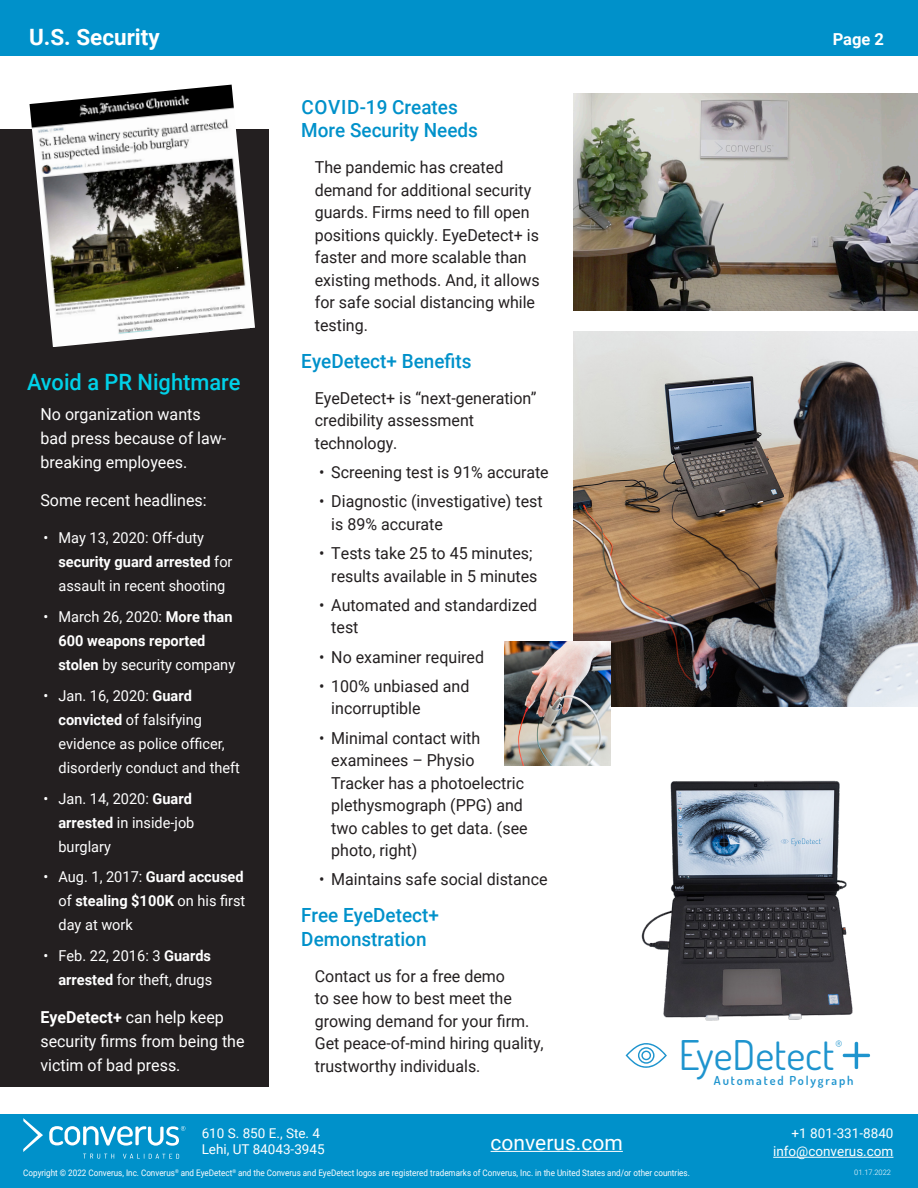
<style>
.page{position:relative;width:918px;height:1188px;background:#fff}
.page>*{position:absolute;margin:0;border:0;box-sizing:border-box;transform-origin:0 0}
.t1{font:40.95px "Dosis";color:#1e94ce}
.t2{font:500 22.5px "Roboto";color:#00d1e8}
.t3{font:700 22.5px "Roboto";color:#fff}
.t4{font:21px "Roboto";color:#fff}
.t5{font:500 19.5px/23.4px "Roboto";color:#0091ca}
.t6{font:16.5px/22.5px "Roboto";color:#231f20}
.t7{font:16.5px/24px "Roboto";color:#fff}
.t8{font:700 16.5px "Roboto";color:#fff}
.t9{font:15px/24px "Roboto";color:#fff}
.t10{font:700 15px/24px "Roboto";color:#fff}
.t11{font:13.5px/16.2px "Roboto";color:#fff}
.t12{font:600 12.3px "Dosis";letter-spacing:.15em;color:#1e94ce}
.t13{font:9.45px "Dosis";color:#1e94ce}
.t14{font:9px "Roboto";color:#fff;scale:.9 1}
.t15{font:300 7.5px "Roboto";color:#fff}
.s1{font-weight:700}
.s2{font-weight:400}
</style>
<div class="page">
<div style="left:0;top:130px;width:269px;height:957px;background:#231f20"></div>
<div style="left:0;top:0;width:918px;height:55px;background:#0091ca"></div>
<svg style="left:626px;top:1043px;width:41px;height:25px"></svg>
<svg style="left:843px;top:1042px;width:27px;height:27px"></svg>
<img style="left:641px;top:780px;width:212px;height:241px">
<img style="left:574px;top:331px;width:344px;height:375px">
<img style="left:574px;top:94px;width:344px;height:216px">
<img style="left:505px;top:642px;width:105px;height:123px">
<img style="left:30px;top:85px;width:225px;height:262px">
<div style="left:0;top:1115px;width:918px;height:73px;background:#0091ca"></div>
<hr style="left:491px;top:1151px;width:132px;height:1px;background:#fff">
<svg style="left:49px;top:1126px;width:136px;height:20px"></svg>
<svg style="left:83px;top:1154px;width:31px;height:5px"></svg>
<svg style="left:123px;top:1154px;width:56px;height:5px"></svg>
<img style="left:23px;top:1118px;width:20px;height:34px">
<hr style="left:773px;top:1157px;width:120px;height:1px;background:#fff">
<p class="t3" style="left:29px;top:22px;width:132px">U.S. Security</p>
<p class="t8" style="left:833px;top:28px;width:53px">Page 2</p>
<p class="t2" style="left:27px;top:366px;width:215px">Avoid a PR Nightmare</p>
<p class="t7" style="left:40px;top:402px;width:187px">No organization wants bad press because of law&shy;breaking employees.</p>
<p class="t7" style="left:40px;top:487px;width:168px">Some recent headlines:</p>
<p class="t9" style="left:58px;top:525px;width:176px;text-indent:-15px">• May 13, 2020: Off-duty <span class="s1">security guard arrested</span> for assault in recent shooting</p>
<p class="t10" style="left:58px;top:604px;width:178px;text-indent:-15px"><span class="s2">• March 26, 2020:</span> More than<br>600 weapons reported stolen <span class="s2">by security company</span></p>
<p class="t9" style="left:58px;top:683px;width:183px;text-indent:-15px">• Jan. 16, 2020: <span class="s1">Guard convicted</span> of falsifying evidence as police officer, disorderly conduct and theft</p>
<p class="t9" style="left:58px;top:786px;width:137px;text-indent:-15px">• Jan. 14, 2020: <span class="s1">Guard arrested</span> in inside-job burglary</p>
<p class="t9" style="left:58px;top:864px;width:188px;text-align:justify;text-indent:-15px">• Aug. 1, 2017: <span class="s1">Guard accused </span>of <span class="s1">stealing $100K</span> on his first day at work</p>
<p class="t9" style="left:44px;top:943px;width:170px;text-align:right">• Feb. 22, 2016: 3 <span class="s1">Guards arrested</span> for theft, drugs</p>
<p class="t7" style="left:40px;top:1004px;width:206px"><span class="s1">EyeDetect+</span> can help keep security firms from being the victim of bad press.</p>
<p class="t5" style="left:301px;top:95px;width:178px">COVID-19 Creates<br>More Security Needs</p>
<p class="t6" style="left:315px;top:156px;width:226px">The pandemic has created demand for additional security guards. Firms need to fill open positions quickly. EyeDetect+ is faster and more scalable than existing methods. And, it allows for safe social distancing while testing.</p>
<p class="t5" style="left:301px;top:348px;width:172px">EyeDetect+ Benefits</p>
<p class="t6" style="left:315px;top:386px;width:223px">EyeDetect+ is “next-generation” credibility assessment technology.</p>
<p class="t6" style="left:319px;top:460px;width:231px">• Screening test is 91% accurate</p>
<p class="t6" style="left:331px;top:490px;width:213px;text-indent:-12px">• Diagnostic (investigative) test is 89% accurate</p>
<p class="t6" style="left:331px;top:541px;width:208px;text-indent:-12px">• Tests take 25 to 45 minutes; results available in 5 minutes</p>
<p class="t6" style="left:331px;top:593px;width:207px;text-indent:-12px">• Automated and standardized test</p>
<p class="t6" style="left:319px;top:645px;width:166px">• No examiner required</p>
<p class="t6" style="left:331px;top:674px;width:140px;text-indent:-12px">• 100% unbiased and incorruptible</p>
<p class="t6" style="left:331px;top:726px;width:198px;text-indent:-12px">• Minimal contact with examinees – Physio<br>Tracker has a photoelectric plethysmograph (PPG) and two cables to get data. (see photo, right)</p>
<p class="t6" style="left:319px;top:868px;width:230px">• Maintains safe social distance</p>
<p class="t5" style="left:301px;top:903px;width:139px">Free EyeDetect+<br>Demonstration</p>
<p class="t6" style="left:315px;top:964px;width:230px">Contact us for a free demo<br>to see how to best meet the growing demand for your firm.<br>Get peace-of-mind hiring quality, trustworthy individuals.</p>
<p class="t1" style="left:679px;top:1027px;width:157px">EyeDetect</p>
<p class="t13" style="left:835px;top:1037px;width:8px">®</p>
<p class="t12" style="left:714px;top:1072px;width:141px">Automated Polygraph</p>
<p class="t11" style="left:202px;top:1125px;width:125px">610 S. 850 E., Ste. 4<br>Lehi, UT 84043-3945</p>
<p class="t11" style="left:792px;top:1125px;width:103px">+1 801-331-8840</p>
<p class="t4" style="left:491px;top:1128px;width:134px">converus.com</p>
<p class="t11" style="left:773px;top:1143px;width:122px">info@converus.com</p>
<p class="t14" style="left:23px;top:1167px;width:742px">Copyright © 2022 Converus, Inc. Converus<sup>®</sup> and EyeDetect<sup>®</sup> and the Converus and EyeDetect logos are registered trademarks of Converus, Inc. in the United States and/or other countries.</p>
<p class="t15" style="left:854px;top:1167px;width:38px">01.17.2022</p>
</div>
